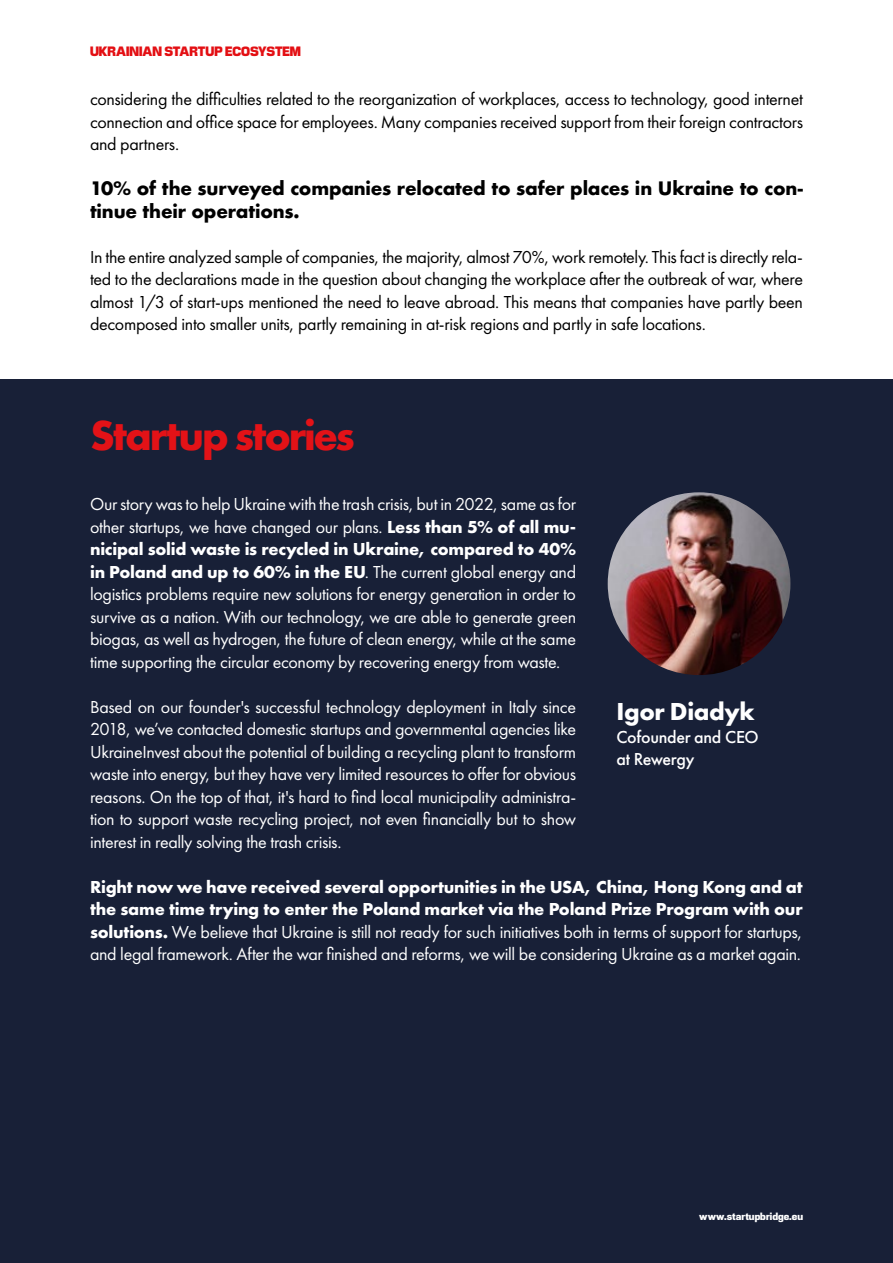
<style>
.page{position:relative;width:893px;height:1263px;background:#fff}
.page>*{position:absolute;margin:0;border:0;box-sizing:border-box;transform-origin:0 0}
.t1{font:700 43.5px "Futura New";letter-spacing:-.045em;color:#e31217}
.t2{font:700 25.5px "Futura New";letter-spacing:-.015em;color:#fff}
.t3{font:18px/22.5px "Futura New";letter-spacing:-.02em;color:#fff;text-align:justify}
.t4{font:18px/22.5px "Futura New";letter-spacing:-.02em;color:#000;text-align:justify}
.t5{font:700 18px/22.5px "Futura";letter-spacing:-.01em;color:#000}
.t6{font:500 18px/22.5px "Futura New";letter-spacing:-.02em;color:#fff}
.t7{font:13.5px "Marche Super";letter-spacing:-.005em;color:#e30f13}
.t8{font:10.5px "Marche Super";letter-spacing:.005em;color:#fff}
.s1{font-weight:700}
</style>
<div class="page">
<div style="left:0;top:380px;width:893px;height:883px;background:#182037"></div>
<img style="left:608px;top:492px;width:182px;height:183px;border-radius:91px">
<p class="t7" style="left:90px;top:40px;width:213px">UKRAINIAN STARTUP ECOSYSTEM</p>
<p class="t4" style="left:90px;top:88px;width:715px">considering the difficulties related to the reorganization of workplaces, access to technology, good internet connection and office space for employees. Many companies received support from their foreign contractors and partners.</p>
<p class="t5" style="left:90px;top:177px;width:714px">10% of the surveyed companies relocated to safer places in Ukraine to con&shy;tinue their operations.</p>
<p class="t4" style="left:90px;top:245px;width:715px">In the entire analyzed sample of companies, the majority, almost 70%, work remotely. This fact is directly rela&shy;ted to the declarations made in the question about changing the workplace after the outbreak of war, where almost 1/3 of start-ups mentioned the need to leave abroad. This means that companies have partly been decomposed into smaller units, partly remaining in at-risk regions and partly in safe locations.</p>
<h1 class="t1" style="left:90px;top:407px;width:266px">Startup stories</h1>
<p class="t3" style="left:90px;top:493px;width:488px">Our story was to help Ukraine with the trash crisis, but in 2022, same as for other startups, we have changed our plans. <span class="s1">Less than 5% of all mu&shy;nicipal solid waste is recycled in Ukraine, compared to 40% in Poland and up to 60% in the EU</span>. The current global energy and logistics problems require new solutions for energy generation in order to survive as a nation. With our technology, we are able to generate green biogas, as well as hydrogen, the future of clean energy, while at the same time supporting the circular economy by recovering energy from waste.</p>
<p class="t3" style="left:90px;top:695px;width:488px">Based on our founder's successful technology deployment in Italy since 2018, we’ve contacted domestic startups and governmental agencies like UkraineInvest about the potential of building a recycling plant to transform waste into energy, but they have very limited resources to offer for obvious reasons. On the top of that, it's hard to find local municipality administra&shy;tion to support waste recycling project, not even financially but to show interest in really solving the trash crisis.</p>
<p class="t3" style="left:90px;top:875px;width:714px"><span class="s1">Right now we have received several opportunities in the USA, China, Hong Kong and at the same time trying to enter the Poland market via the Poland Prize Program with our solutions.</span> We believe that Ukraine is still not ready for such initiatives both in terms of support for startups, and legal framework. After the war finished and reforms, we will be considering Ukraine as a market again.</p>
<h2 class="t2" style="left:616px;top:695px;width:140px">Igor Diadyk</h2>
<p class="t6" style="left:616px;top:725px;width:144px">Cofounder and CEO at Rewergy</p>
<p class="t8" style="left:699px;top:1207px;width:105px">www.startupbridge.eu</p>
</div>
